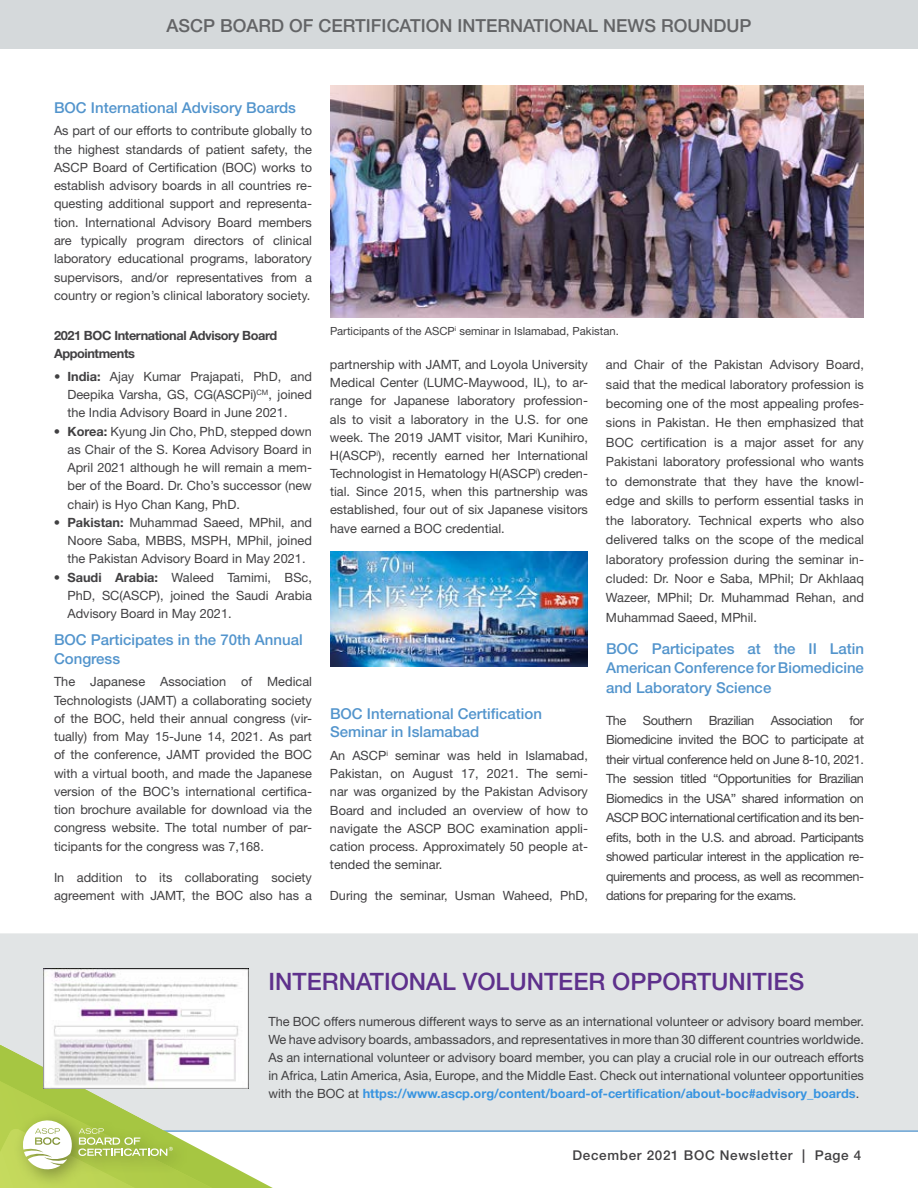
<style>
.page{position:relative;width:918px;height:1188px;background:#fff}
.page>*{position:absolute;margin:0;border:0;box-sizing:border-box;transform-origin:0 0}
.t1{font:500 24px "Helvetica Neue LT Std";color:#5e308c}
.t2{font:500 18px "Helvetica Neue LT Std";color:#636466}
.t3{font:500 15px/19.5px "Helvetica Neue LT Std";color:#5294cc}
.t4{font:500 13.5px "Helvetica Neue LT Std";letter-spacing:.05em;color:#414042}
.t5{font:12.75px/18.3px "Helvetica Neue LT Std";color:#414042;text-align:justify}
.t6{font:700 12.75px/18.3px "Helvetica Neue LT Std";letter-spacing:-.03em;color:#414042}
.t7{font:12.75px "Helvetica Neue LT Std";letter-spacing:-.03em;color:#414042}
.t8{font:11.25px "Helvetica Neue LT Std";color:#414042}
.s1{font-weight:700}
.s2{font-weight:700;color:#3894e0}
</style>
<div class="page">
<div style="left:0;top:0;width:918px;height:50px;background:#d5d9db"></div>
<hr style="left:124px;top:1130px;width:794px;height:2px;background:#5294cc">
<svg style="left:0;top:1130px;width:276px;height:58px"></svg>
<div style="left:0;top:933px;width:918px;height:197px;background:#e1e4e5"></div>
<img style="left:330px;top:551px;width:258px;height:116px">
<img style="left:44px;top:969px;width:204px;height:120px">
<img style="left:330px;top:85px;width:534px;height:233px">
<h2 class="t2" style="left:167px;top:15px;width:586px">ASCP BOARD OF CERTIFICATION INTERNATIONAL NEWS ROUNDUP</h2>
<p class="t3" style="left:54px;top:97px;width:244px">BOC International Advisory Boards</p>
<p class="t5" style="left:54px;top:122px;width:260px">As part of our efforts to contribute globally to the highest standards of patient safety, the ASCP Board of Certification (BOC) works to establish advisory boards in all countries re&shy;questing additional support and representa&shy;tion. International Advisory Board members are typically program directors of clinical laboratory educational programs, laboratory supervisors, and/or representatives from a country or region’s clinical laboratory society.</p>
<p class="t6" style="left:54px;top:326px;width:225px">2021 BOC International Advisory Board<br>Appointments</p>
<p class="t5" style="left:67px;top:367px;width:246px;text-indent:-13px"><span class="s1">• India:</span> Ajay Kumar Prajapati, PhD, and Deepika Varsha, GS, CG(ASCPi)<sup>CM</sup>, joined the India Advisory Board in June 2021.</p>
<p class="t5" style="left:67px;top:422px;width:246px;text-indent:-14px"><span class="s1">• Korea:</span> Kyung Jin Cho, PhD, stepped down as Chair of the S. Korea Advisory Board in April 2021 although he will remain a mem&shy;ber of the Board. Dr. Cho’s successor (new chair) is Hyo Chan Kang, PhD.</p>
<p class="t5" style="left:67px;top:513px;width:246px;text-indent:-14px"><span class="s1">• Pakistan:</span> Muhammad Saeed, MPhil, and Noore Saba, MBBS, MSPH, MPhil, joined the Pakistan Advisory Board in May 2021.</p>
<p class="t5" style="left:67px;top:568px;width:246px;text-indent:-14px"><span class="s1">• Saudi Arabia:</span> Waleed Tamimi, BSc, PhD, SC(ASCP), joined the Saudi Arabia Advisory Board in May 2021.</p>
<p class="t3" style="left:54px;top:631px;width:250px;line-height:18.3px">BOC Participates in the 70th Annual<br>Congress</p>
<p class="t5" style="left:54px;top:673px;width:260px">The Japanese Association of Medical Technologists (JAMT) a collaborating society of the BOC, held their annual congress (vir&shy;tually) from May 15-June 14, 2021. As part of the conference, JAMT provided the BOC with a virtual booth, and made the Japanese version of the BOC’s international certifica&shy;tion brochure available for download via the congress website. The total number of par&shy;ticipants for the congress was 7,168.</p>
<p class="t5" style="left:54px;top:868px;width:259px">In addition to its collaborating society agreement with JAMT, the BOC also has a</p>
<p class="t8" style="left:330px;top:324px;width:290px">Participants of the ASCP<sup>i</sup> seminar in Islamabad, Pakistan.</p>
<p class="t5" style="left:330px;top:355px;width:260px">partnership with JAMT, and Loyola University Medical Center (LUMC-Maywood, IL), to ar&shy;range for Japanese laboratory profession&shy;als to visit a laboratory in the U.S. for one week. The 2019 JAMT visitor, Mari Kunihiro, H(ASCP<sup>i</sup>), recently earned her International Technologist in Hematology H(ASCP<sup>i</sup>) creden&shy;tial. Since 2015, when this partnership was established, four out of six Japanese visitors have earned a BOC credential.</p>
<p class="t3" style="left:330px;top:705px;width:214px;line-height:18.1px">BOC International Certification<br>Seminar in Islamabad</p>
<p class="t5" style="left:330px;top:746px;width:260px">An ASCP<sup>i</sup> seminar was held in Islamabad, Pakistan, on August 17, 2021. The semi&shy;nar was organized by the Pakistan Advisory Board and included an overview of how to navigate the ASCP BOC examination appli&shy;cation process. Approximately 50 people at&shy;tended the seminar.</p>
<p class="t5" style="left:330px;top:886px;width:260px">During the seminar, Usman Waheed, PhD,</p>
<p class="t5" style="left:606px;top:355px;width:260px;line-height:19.5px">and Chair of the Pakistan Advisory Board, said that the medical laboratory profession is becoming one of the most appealing profes&shy;sions in Pakistan. He then emphasized that BOC certification is a major asset for any Pakistani laboratory professional who wants to demonstrate that they have the knowl&shy;edge and skills to perform essential tasks in the laboratory. Technical experts who also delivered talks on the scope of the medical laboratory profession during the seminar in&shy;cluded: Dr. Noor e Saba, MPhil; Dr Akhlaaq Wazeer, MPhil; Dr. Muhammad Rehan, and Muhammad Saeed, MPhil.</p>
<p class="t3" style="left:606px;top:639px;width:259px;text-align:justify">BOC Participates at the II Latin American Conference for Biomedicine and Laboratory Science</p>
<p class="t5" style="left:606px;top:711px;width:22px">The</p>
<p class="t7" style="left:643px;top:713px;width:51px">Southern</p>
<p class="t7" style="left:709px;top:713px;width:47px">Brazilian</p>
<p class="t7" style="left:771px;top:713px;width:64px">Association</p>
<p class="t5" style="left:606px;top:711px;width:260px;line-height:19.5px;text-indent:243px">for Biomedicine invited the BOC to participate at their virtual conference held on June 8-10, 2021.<br>The session titled “Opportunities for Brazilian Biomedics in the USA” shared information on ASCP BOC international certification and its ben&shy;efits, both in the U.S. and abroad. Participants showed particular interest in the application re&shy;quirements and process, as well as recommen&shy;dations for preparing for the exams.</p>
<h1 class="t1" style="left:268px;top:967px;width:537px">INTERNATIONAL VOLUNTEER OPPORTUNITIES</h1>
<p class="t5" style="left:268px;top:1012px;width:597px">The BOC offers numerous different ways to serve as an international volunteer or advisory board member.<br>We have advisory boards, ambassadors, and representatives in more than 30 different countries worldwide.<br>As an international volunteer or advisory board member, you can play a crucial role in our outreach efforts in Africa, Latin America, Asia, Europe, and the Middle East. Check out international volunteer opportunities with the BOC at <span class="s2">https://www.ascp.org/content/board-of-certification/about-boc#advisory_boards</span>.</p>
<p class="t4" style="left:572px;top:1148px;width:291px">December 2021 BOC Newsletter | Page 4</p>
</div>
